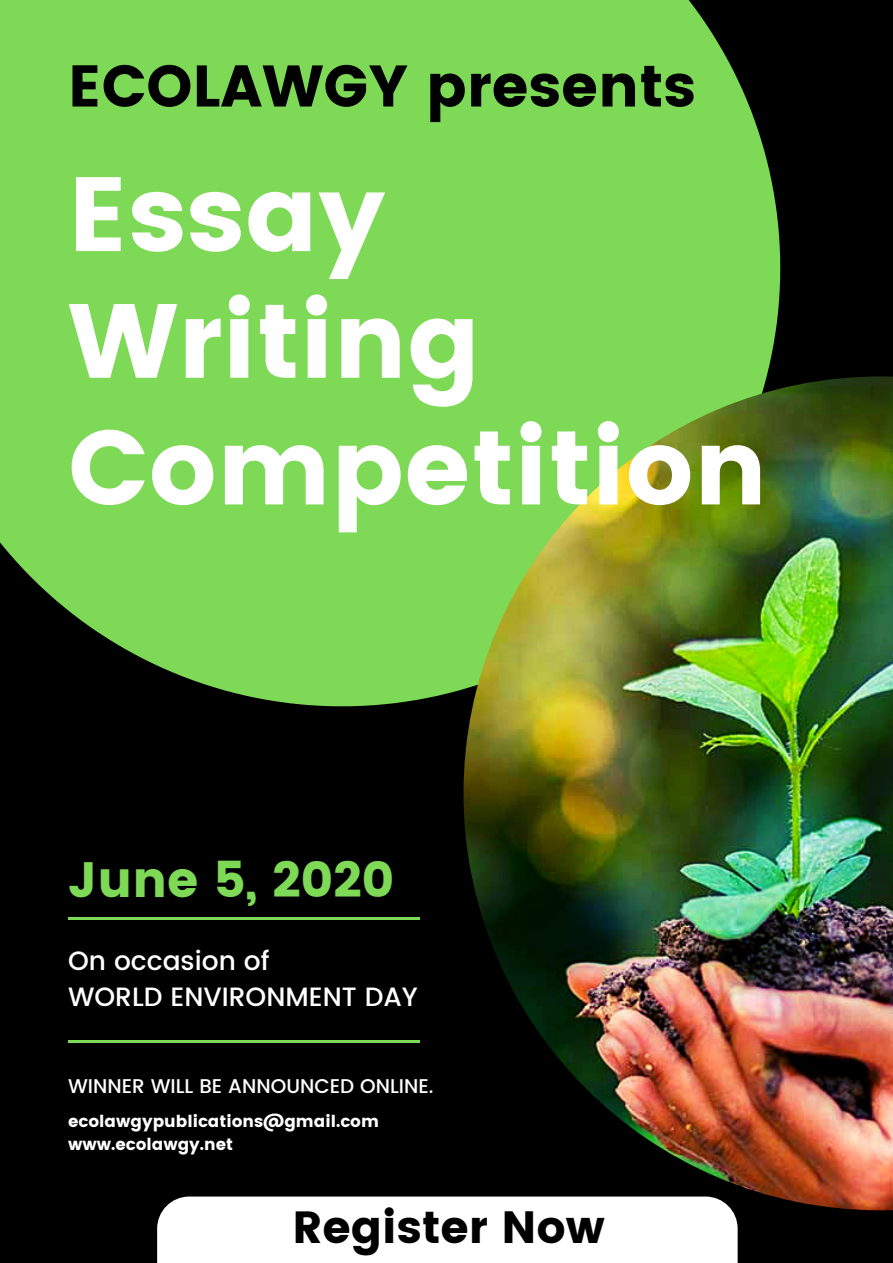
<style>
.page{position:relative;width:893px;height:1263px;background:#000}
.page>*{position:absolute;margin:0;border:0;box-sizing:border-box;transform-origin:0 0}
.t1{font:105.07px/126.7px "Poppins";color:#fff}
.t2{font:58.5px "Poppins";color:#000}
.t3{font:49.65px "Poppins";color:#7ed957}
.t4{font:45px "Poppins";color:#000}
.t5{font:500 26.47px/36.6px "Poppins";color:#fff}
.t6{font:500 19.88px "Poppins";color:#fff}
.t7{font:16.58px/23.1px "Poppins";color:#fff}
</style>
<div class="page">
<div style="left:0;top:0;width:780px;height:706px;background:#7ed957"></div>
<img style="left:463px;top:376px;width:430px;height:834px">
<hr style="left:68px;top:917px;width:352px;height:2px;background:#7ed957">
<hr style="left:68px;top:1040px;width:352px;height:2px;background:#7ed957">
<div style="left:157px;top:1196px;width:580px;height:67px;background:#fff"></div>
<h2 class="t2" style="left:68px;top:52px;width:629px">ECOLAWGY presents</h2>
<h1 class="t1" style="left:68px;top:151px;width:701px">Essay<br>Writing<br>Competition</h1>
<h3 class="t3" style="left:68px;top:851px;width:327px">June 5, 2020</h3>
<h3 class="t5" style="left:68px;top:942px;width:351px">On occasion of<br>WORLD ENVIRONMENT DAY</h3>
<p class="t6" style="left:68px;top:1075px;width:367px">WINNER WILL BE ANNOUNCED ONLINE.</p>
<p class="t7" style="left:68px;top:1110px;width:312px">ecolawgypublications@gmail.com www.ecolawgy.net</p>
<h3 class="t4" style="left:292px;top:1201px;width:314px">Register Now</h3>
</div>
